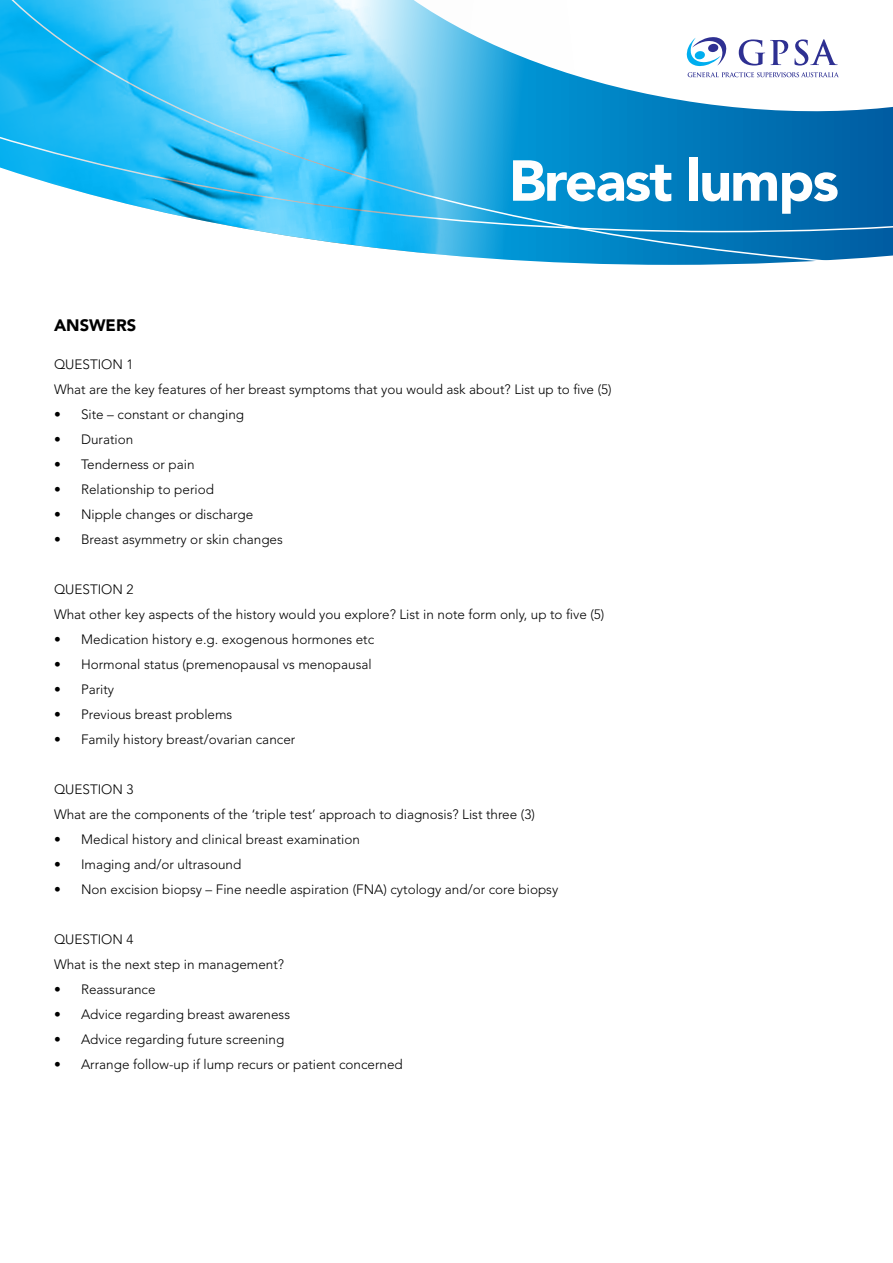
<style>
.page{position:relative;width:893px;height:1263px;background:#fff}
.page>*{position:absolute;margin:0;border:0;box-sizing:border-box;transform-origin:0 0}
.t1{font:900 57.15px "Avenir";letter-spacing:-.03em;color:#fff}
.t2{font:900 16.5px "Avenir";color:#000}
.t3{font:300 13.5px/25px "Avenir";color:#000}
</style>
<div class="page">
<svg style="left:596px;top:232px;width:297px;height:33px;background:#1d82bd"></svg>
<svg style="left:596px;top:44px;width:297px;height:188px"></svg>
<svg style="left:687px;top:37px;width:39px;height:29px"></svg>
<svg style="left:688px;top:72px;width:151px;height:5px"></svg>
<svg style="left:739px;top:39px;width:49px;height:27px"></svg>
<svg style="left:794px;top:39px;width:44px;height:27px"></svg>
<img style="left:0;top:0;width:596px;height:264px">
<h1 class="t1" style="left:509px;top:146px;width:332px">Breast lumps</h1>
<p class="t2" style="left:54px;top:316px;width:84px">ANSWERS</p>
<p class="t3" style="left:54px;top:352px;width:559px">QUESTION 1<br>What are the key features of her breast symptoms that you would ask about? List up to five (5)</p>
<p class="t3" style="left:54px;top:402px;width:192px">• Site – constant or changing</p>
<p class="t3" style="left:54px;top:427px;width:81px">• Duration</p>
<p class="t3" style="left:54px;top:452px;width:142px">• Tenderness or pain</p>
<p class="t3" style="left:54px;top:477px;width:162px">• Relationship to period</p>
<p class="t3" style="left:54px;top:502px;width:201px">• Nipple changes or discharge</p>
<p class="t3" style="left:54px;top:527px;width:230px">• Breast asymmetry or skin changes</p>
<p class="t3" style="left:54px;top:577px;width:552px">QUESTION 2<br>What other key aspects of the history would you explore? List in note form only, up to five (5)</p>
<p class="t3" style="left:54px;top:627px;width:322px">• Medication history e.g. exogenous hormones etc</p>
<p class="t3" style="left:54px;top:652px;width:319px">• Hormonal status (premenopausal vs menopausal</p>
<p class="t3" style="left:54px;top:677px;width:62px">• Parity</p>
<p class="t3" style="left:54px;top:702px;width:180px">• Previous breast problems</p>
<p class="t3" style="left:54px;top:727px;width:243px">• Family history breast/ovarian cancer</p>
<p class="t3" style="left:54px;top:777px;width:482px">QUESTION 3<br>What are the components of the ‘triple test’ approach to diagnosis? List three (3)</p>
<p class="t3" style="left:54px;top:827px;width:308px">• Medical history and clinical breast examination</p>
<p class="t3" style="left:54px;top:852px;width:189px">• Imaging and/or ultrasound</p>
<p class="t3" style="left:54px;top:877px;width:506px">• Non excision biopsy – Fine needle aspiration (FNA) cytology and/or core biopsy</p>
<p class="t3" style="left:54px;top:927px;width:232px">QUESTION 4<br>What is the next step in management?</p>
<p class="t3" style="left:54px;top:977px;width:103px">• Reassurance</p>
<p class="t3" style="left:54px;top:1002px;width:238px">• Advice regarding breast awareness</p>
<p class="t3" style="left:54px;top:1027px;width:232px">• Advice regarding future screening</p>
<p class="t3" style="left:54px;top:1052px;width:350px">• Arrange follow-up if lump recurs or patient concerned</p>
</div>
